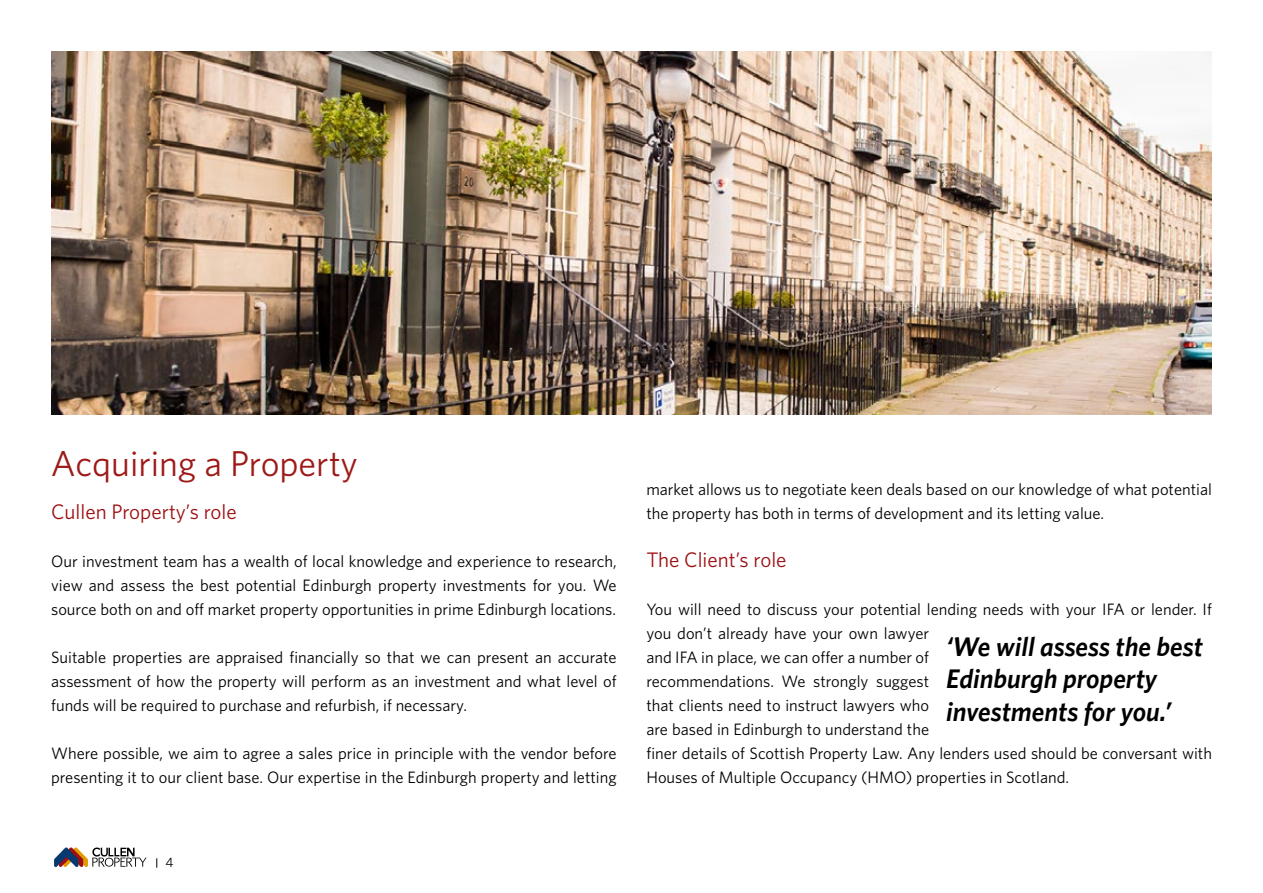
<style>
.page{position:relative;width:1263px;height:893px;background:#fff}
.page>*{position:absolute;margin:0;border:0;box-sizing:border-box;transform-origin:0 0}
.t1{font:36px "Whitney";color:#9e1a18}
.t2{font:italic 600 27px/32.4px "Whitney";color:#000}
.t3{font:21px "Whitney";color:#9d0f12}
.t4{font:16.5px/24px "Whitney";color:#000}
.t5{font:13.5px "Whitney";color:#000}
</style>
<div class="page">
<svg style="left:54px;top:847px;width:93px;height:20px"></svg>
<img style="left:51px;top:51px;width:1161px;height:363px">
<h1 class="t1" style="left:51px;top:442px;width:308px">Acquiring a Property</h1>
<p class="t3" style="left:51px;top:499px;width:187px">Cullen Property’s role</p>
<p class="t4" style="left:51px;top:549px;width:567px;text-align:justify">Our investment team has a wealth of local knowledge and experience to research, view and assess the best potential Edinburgh property investments for you. We source both on and off market property opportunities in prime Edinburgh locations.</p>
<p class="t4" style="left:51px;top:645px;width:567px;text-align:justify">Suitable properties are appraised financially so that we can present an accurate assessment of how the property will perform as an investment and what level of funds will be required to purchase and refurbish, if necessary.</p>
<p class="t4" style="left:51px;top:741px;width:567px">Where possible, we aim to agree a sales price in principle with the vendor before presenting it to our client base. Our expertise in the Edinburgh property and letting</p>
<p class="t5" style="left:165px;top:854px;width:10px">4</p>
<p class="t4" style="left:646px;top:477px;width:567px">market allows us to negotiate keen deals based on our knowledge of what potential the property has both in terms of development and its letting value.</p>
<p class="t3" style="left:646px;top:547px;width:142px">The Client’s role</p>
<p class="t4" style="left:646px;top:597px;width:567px">You will need to discuss your potential lending needs with your IFA or lender. If you don’t already have your own lawyer<br>and IFA in place, we can offer a number of<br>recommendations. We strongly suggest<br>that clients need to instruct lawyers who<br>are based in Edinburgh to understand the<br>finer details of Scottish Property Law. Any lenders used should be conversant with Houses of Multiple Occupancy (HMO) properties in Scotland.</p>
<h2 class="t2" style="left:946px;top:630px;width:258px">‘We will assess the best<br>Edinburgh property investments for you.’</h2>
</div>
